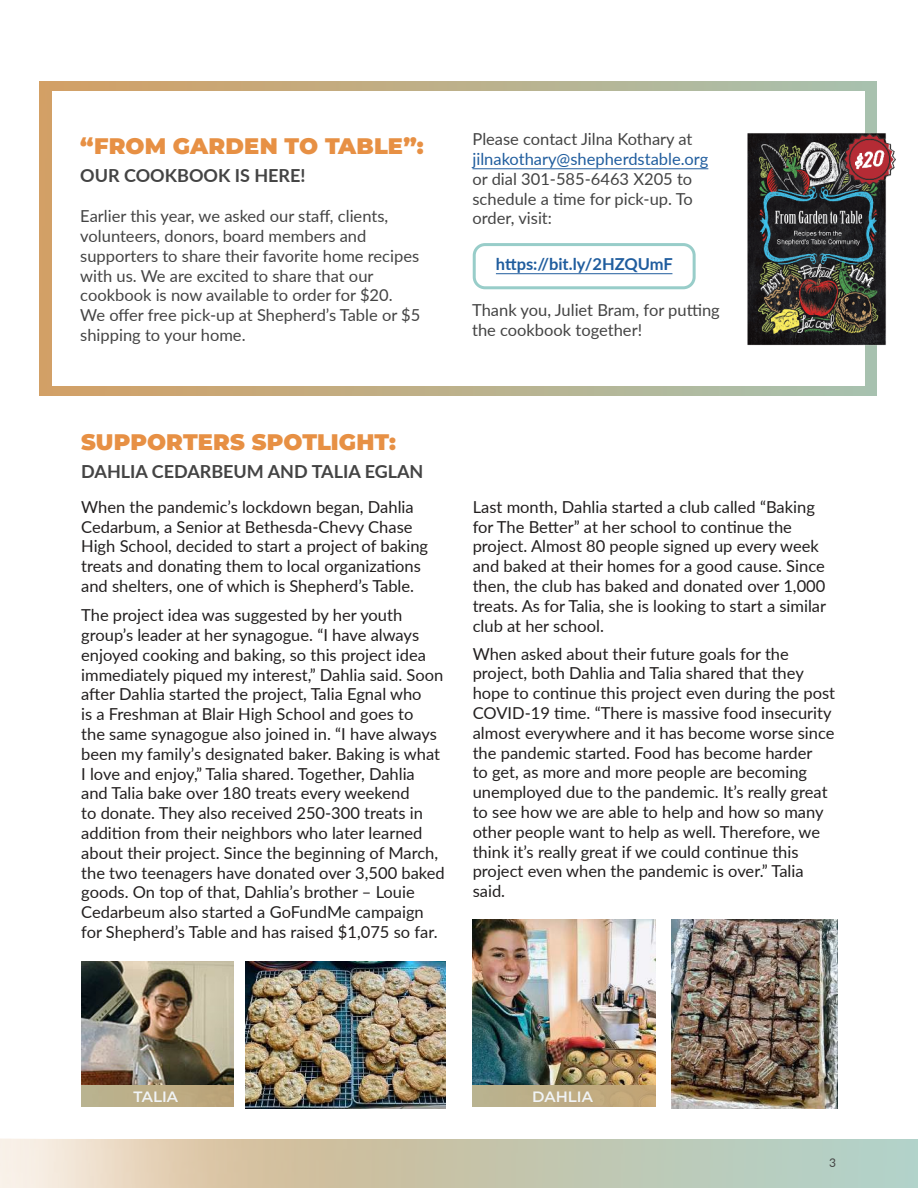
<style>
.page{position:relative;width:918px;height:1188px;background:#fff}
.page>*{position:absolute;margin:0;border:0;box-sizing:border-box;transform-origin:0 0}
.t1{font:900 22.5px "Montserrat";letter-spacing:.005em;color:#e79044}
.t2{font:700 18px "Lato";color:#444}
.t3{font:16.5px/19.8px "Lato";color:#221f1f}
.t4{font:16.5px/19.8px "Lato";color:#444}
.t5{font:16.5px "Lato";color:#205d9e}
.t6{font:700 16.5px "Lato";color:#205d9e}
.t7{font:600 15px "Montserrat";color:#f1f4f6}
.t8{font:12px "Lato";color:#444}
</style>
<div class="page">
<img style="left:40px;top:82px;width:837px;height:313px">
<div style="left:52px;top:91px;width:812px;height:295px;background:#fff"></div>
<hr style="left:473px;top:168px;width:235px;height:1px;background:#205d9e">
<hr style="left:496px;top:273px;width:176px;height:1px;background:#205d9e">
<div style="left:473px;top:243px;width:223px;height:46px;border:3px solid #98cdc9;border-radius:11px"></div>
<img style="left:747px;top:119px;width:149px;height:239px">
<img style="left:671px;top:919px;width:166px;height:189px">
<img style="left:81px;top:961px;width:152px;height:125px">
<img style="left:472px;top:919px;width:184px;height:167px">
<img style="left:245px;top:961px;width:201px;height:147px">
<h1 class="t1" style="left:80px;top:133px;width:345px">“FROM GARDEN TO TABLE”:</h1>
<p class="t2" style="left:80px;top:167px;width:227px">OUR COOKBOOK IS HERE!</p>
<p class="t4" style="left:80px;top:206px;width:342px">Earlier this year, we asked our staff, clients, volunteers, donors, board members and supporters to share their favorite home recipes with us. We are excited to share that our cookbook is now available to order for $20.<br>We offer free pick-up at Shepherd’s Table or $5 shipping to your home.</p>
<p class="t4" style="left:472px;top:129px;width:222px">Please contact Jilna Kothary at</p>
<p class="t5" style="left:472px;top:147px;width:237px">jilnakothary@shepherdstable.org</p>
<p class="t4" style="left:472px;top:168px;width:222px;text-align:justify">or dial 301-585-6463 X205 to schedule a time for pick-up. To order, visit:</p>
<p class="t6" style="left:496px;top:252px;width:178px">https://bit.ly/2HZQUmF</p>
<p class="t4" style="left:472px;top:300px;width:249px">Thank you, Juliet Bram, for putting the cookbook together!</p>
<h1 class="t1" style="left:81px;top:429px;width:317px">SUPPORTERS SPOTLIGHT:</h1>
<p class="t2" style="left:81px;top:464px;width:344px">DAHLIA CEDARBEUM AND TALIA EGLAN</p>
<p class="t3" style="left:81px;top:496px;width:348px">When the pandemic’s lockdown began, Dahlia Cedarbum, a Senior at Bethesda-Chevy Chase High School, decided to start a project of baking treats and donating them to local organizations and shelters, one of which is Shepherd’s Table.</p>
<p class="t3" style="left:81px;top:605px;width:365px">The project idea was suggested by her youth group’s leader at her synagogue. “I have always enjoyed cooking and baking, so this project idea immediately piqued my interest,” Dahlia said. Soon after Dahlia started the project, Talia Egnal who<br>is a Freshman at Blair High School and goes to<br>the same synagogue also joined in. “I have always been my family’s designated baker. Baking is what I love and enjoy,” Talia shared. Together, Dahlia and Talia bake over 180 treats every weekend<br>to donate. They also received 250-300 treats in addition from their neighbors who later learned about their project. Since the beginning of March, the two teenagers have donated over 3,500 baked goods. On top of that, Dahlia’s brother – Louie Cedarbeum also started a GoFundMe campaign for Shepherd’s Table and has raised $1,075 so far.</p>
<p class="t3" style="left:473px;top:496px;width:355px">Last month, Dahlia started a club called “Baking for The Better” at her school to continue the project. Almost 80 people signed up every week and baked at their homes for a good cause. Since then, the club has baked and donated over 1,000 treats. As for Talia, she is looking to start a similar club at her school.</p>
<p class="t3" style="left:473px;top:643px;width:364px">When asked about their future goals for the project, both Dahlia and Talia shared that they hope to continue this project even during the post COVID-19 time. “There is massive food insecurity almost everywhere and it has become worse since the pandemic started. Food has become harder<br>to get, as more and more people are becoming unemployed due to the pandemic. It’s really great to see how we are able to help and how so many other people want to help as well. Therefore, we think it’s really great if we could continue this project even when the pandemic is over.” Talia said.</p>
<p class="t7" style="left:133px;top:1088px;width:46px">TALIA</p>
<p class="t7" style="left:532px;top:1088px;width:62px">DAHLIA</p>
<p class="t8" style="left:829px;top:1158px;width:8px">3</p>
</div>
